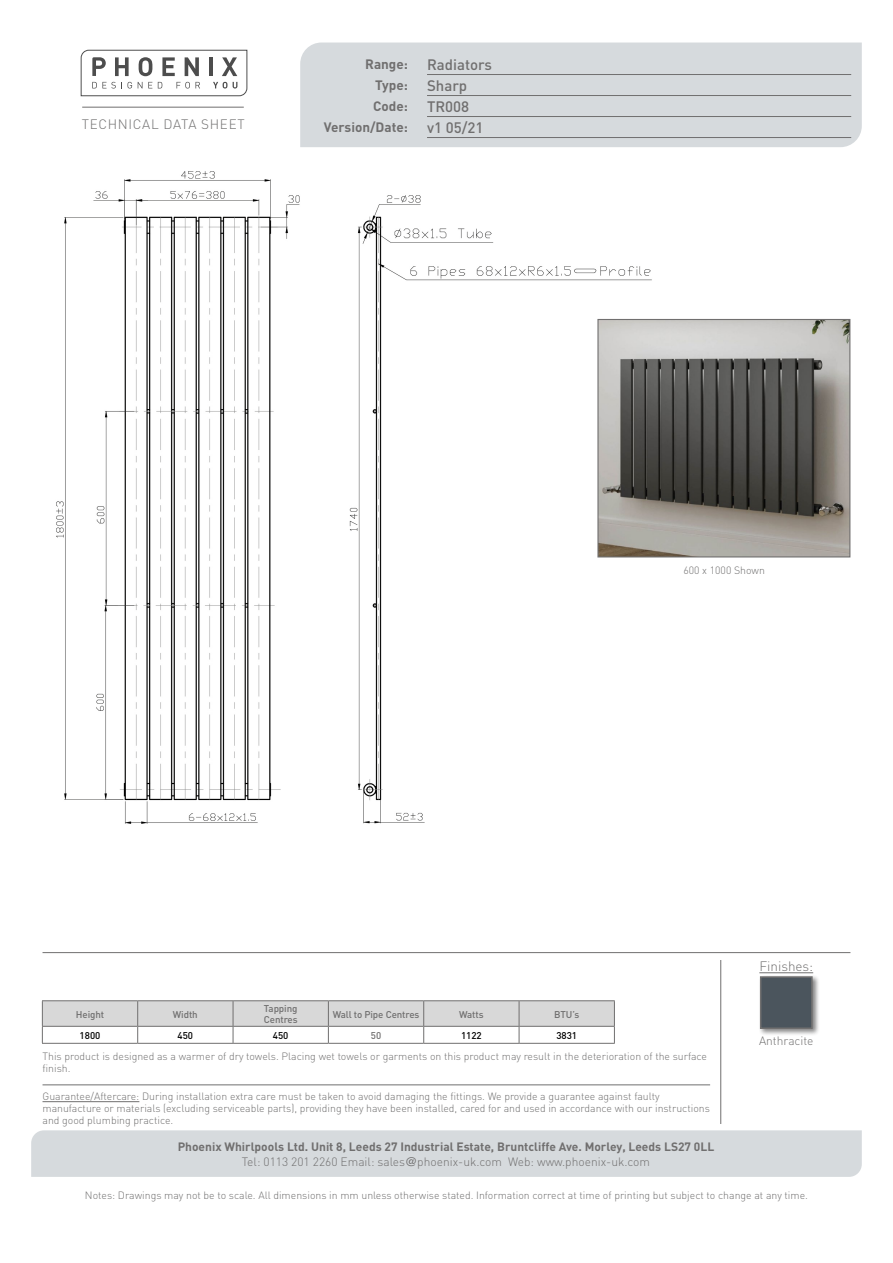
<style>
.page{position:relative;width:893px;height:1263px;background:#fff}
.page>*{position:absolute;margin:0;border:0;box-sizing:border-box;transform-origin:0 0}
.technical_header_det{font:500 15px "DIN";color:#706f6f}
.t1{font:700 13.5px/21px "DIN";color:#706f6f;text-align:justify}
.t2{font:300 13.5px "DIN";letter-spacing:.045em;color:#706f6f}
.t3{font:300 13.5px "DIN";color:#706f6f}
.t4{font:700 12px/15px "DIN";color:#706f6f;text-align:center}
.t5{font:300 12px "DIN";color:#706f6f}
.Body_copy{font:300 10.5px/12px "DIN";color:#706f6f}
.Product_Detail{font:500 9.75px/10.5px "DIN";letter-spacing:-.01em;color:#706f6f}
.Body_copy-2{font:500 9.75px "DIN";color:#000}
.s1{font-weight:300}
.s2{font-family:"Helvetica";font-weight:400}
</style>
<div class="page">
<hr style="left:759px;top:972px;width:54px;height:1px;background:#706f6f">
<svg style="left:80px;top:49px;width:168px;height:48px"></svg>
<div style="left:300px;top:43px;width:562px;height:104px;background:#d6dadd"></div>
<div style="left:31px;top:1130px;width:831px;height:47px;background:#d6dadd"></div>
<hr style="left:82px;top:107px;width:162px;height:1px;background:#706f6f">
<hr style="left:43px;top:952px;width:807px;height:1px;background:#706f6f">
<hr style="left:43px;top:1084px;width:667px;height:1px;background:#706f6f">
<hr style="left:720px;top:960px;width:1px;height:164px;background:#706f6f">
<hr style="left:427px;top:74px;width:424px;height:1px;background:#706f6f">
<hr style="left:427px;top:95px;width:424px;height:1px;background:#706f6f">
<hr style="left:427px;top:116px;width:424px;height:1px;background:#706f6f">
<hr style="left:427px;top:137px;width:424px;height:1px;background:#706f6f">
<div style="left:758px;top:974px;width:62px;height:63px;background:#000;opacity:.48"></div>
<div style="left:760px;top:976px;width:53px;height:53px;background:#4b555d;border:2px solid #706f6f"></div>
<hr style="left:42px;top:1000px;width:96px;height:1px;background:#706f6f">
<hr style="left:138px;top:1000px;width:95px;height:1px;background:#706f6f">
<hr style="left:233px;top:1000px;width:95px;height:1px;background:#706f6f">
<hr style="left:328px;top:1000px;width:96px;height:1px;background:#706f6f">
<hr style="left:424px;top:1000px;width:95px;height:1px;background:#706f6f">
<hr style="left:519px;top:1000px;width:96px;height:1px;background:#706f6f">
<svg style="left:42px;top:1001px;width:573px;height:42px"></svg>
<hr style="left:42px;top:1043px;width:96px;height:1px;background:#706f6f">
<hr style="left:138px;top:1043px;width:95px;height:1px;background:#706f6f">
<hr style="left:233px;top:1043px;width:95px;height:1px;background:#706f6f">
<hr style="left:328px;top:1043px;width:96px;height:1px;background:#706f6f">
<hr style="left:424px;top:1043px;width:95px;height:1px;background:#706f6f">
<hr style="left:519px;top:1043px;width:96px;height:1px;background:#706f6f">
<hr style="left:43px;top:1101px;width:96px;height:1px;background:#706f6f">
<img style="left:56px;top:171px;width:596px;height:653px">
<img style="left:599px;top:321px;width:249px;height:234px">
<div style="left:597px;top:319px;width:253px;height:238px;border:1px solid #706f6f"></div>
<p class="t1" style="left:373px;top:53px;width:36px;text-indent:-8px">Range:<br>Type:<br>Code:</p>
<p class="t2" style="left:82px;top:115px;width:164px">TECHNICAL DATA SHEET</p>
<p class="t1" style="left:324px;top:116px;width:86px">Version/Date:</p>
<p class="technical_header_det" style="left:427px;top:55px;width:67px">Radiators</p>
<p class="technical_header_det" style="left:427px;top:76px;width:42px">Sharp</p>
<p class="technical_header_det" style="left:427px;top:97px;width:44px">TR008</p>
<p class="technical_header_det" style="left:427px;top:118px;width:58px">v1 05/21</p>
<p class="Body_copy" style="left:683px;top:564px;width:83px">600 x 1000 Shown</p>
<p class="t3" style="left:759px;top:958px;width:55px">Finishes:</p>
<p class="Product_Detail" style="left:76px;top:1008px;width:30px">Height</p>
<p class="Product_Detail" style="left:173px;top:1008px;width:26px">Width</p>
<p class="Product_Detail" style="left:264px;top:1003px;width:35px">Tapping<br>Centres</p>
<p class="Product_Detail" style="left:333px;top:1008px;width:88px">Wall to Pipe Centres</p>
<p class="Product_Detail" style="left:459px;top:1008px;width:26px">Watts</p>
<p class="Product_Detail" style="left:554px;top:1008px;width:27px">BTU’s</p>
<p class="Body_copy-2" style="left:80px;top:1029px;width:22px">1800</p>
<p class="Body_copy-2" style="left:178px;top:1029px;width:17px">450</p>
<p class="Body_copy-2" style="left:273px;top:1029px;width:17px">450</p>
<p class="Product_Detail" style="left:371px;top:1030px;width:12px">50</p>
<p class="Body_copy-2" style="left:461px;top:1029px;width:22px">1122</p>
<p class="Body_copy-2" style="left:556px;top:1029px;width:22px">3831</p>
<p class="Body_copy" style="left:43px;top:1050px;width:666px">This product is designed as a warmer of dry towels. Placing wet towels or garments on this product may result in the deterioration of the surface finish.</p>
<p class="Body_copy" style="left:43px;top:1090px;width:669px">Guarantee/Aftercare: During installation extra care must be taken to avoid damaging the fittings. We provide a guarantee against faulty manufacture or materials (excluding serviceable parts), providing they have been installed, cared for and used in accordance with our instructions and good plumbing practice.</p>
<p class="t4" style="left:178px;top:1139px;width:538px">Phoenix Whirlpools Ltd. Unit 8, Leeds 27 Industrial Estate, Bruntcliffe Ave. Morley, Leeds LS27 0LL<br><span class="s1">Tel: 0113 201 2260 Email: sales</span><span class="s2">@</span><span class="s1">phoenix-uk.com Web: www.phoenix-uk.com</span></p>
<p class="t5" style="left:759px;top:1034px;width:56px">Anthracite</p>
<p class="Body_copy" style="left:85px;top:1189px;width:725px">Notes: Drawings may not be to scale. All dimensions in mm unless otherwise stated. Information correct at time of printing but subject to change at any time.</p>
</div>
